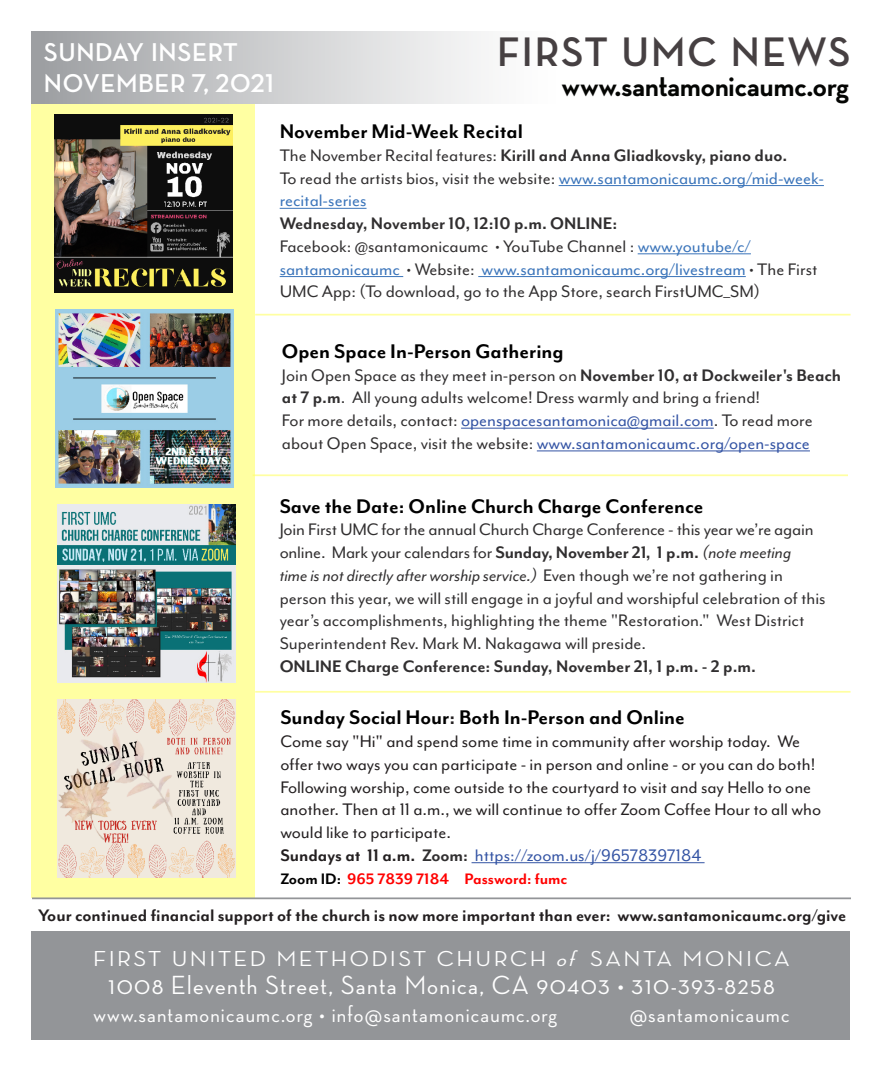
<style>
.page{position:relative;width:882px;height:1071px;background:#fff}
.page>*{position:absolute;margin:0;border:0;box-sizing:border-box;transform-origin:0 0}
.t1{font:700 42px "Neutra Disp";letter-spacing:.05em;color:#464042}
.t2{font:700 33.25px "Neutra Disp";color:#040503}
.t3{font:500 26.78px "Neutra Disp";letter-spacing:.05em;color:#fff}
.t4{font:700 26.25px "Neutra Disp";letter-spacing:.025em;color:#fff}
.t5{font:500 23.62px "Neutra Disp";letter-spacing:.05em;color:#fff}
.t6{font:700 22.75px "Mr Eaves Mod OT";color:#000}
.t7{font:500 22.05px "Neutra Disp";letter-spacing:.1em;color:#fff;scale:1.11 1}
.t8{font:19.25px/22.8px "Mr Eaves Mod OT";color:#312f30}
.t9{font:19.25px/22.8px "Mr Eaves Mod OT";color:#231f20}
.t10{font:700 19.25px "Mr Eaves Mod OT";color:#312f30}
.t11{font:700 19.25px "Mr Eaves Mod OT";color:#231f20}
.t12{font:19.25px/22.8px "Mr Eaves Mod OT";color:#3a74ba}
.t13{font:19.25px "Mr Eaves Mod OT";color:#3454a4}
.t14{font:700 17.5px "Mr Eaves Mod OT";color:#f00}
.s1{font-weight:400}
.s2{color:#312f30}
.s3{color:#3a74ba}
.s4{font-weight:700}
.s5{color:#3454a4}
.s6{font-style:italic}
.s7{color:#231f20}
.s8{font-weight:700;color:#231f20}
.s9{font-weight:700;color:#312f30}
.s10{color:#000}
</style>
<div class="page">
<hr style="left:559px;top:185px;width:265px;height:1px;background:#3a74ba">
<hr style="left:280px;top:208px;width:87px;height:1px;background:#3a74ba">
<hr style="left:638px;top:254px;width:113px;height:1px;background:#3a74ba">
<hr style="left:280px;top:276px;width:123px;height:1px;background:#3a74ba">
<hr style="left:478px;top:276px;width:268px;height:1px;background:#3a74ba">
<div style="left:32px;top:104px;width:223px;height:793px;background:#ffffa2"></div>
<div style="left:32px;top:931px;width:818px;height:109px;background:#939598"></div>
<div style="left:32px;top:32px;width:742px;height:72px;background:linear-gradient(to right,#a8aaad,#fff)"></div>
<hr style="left:32px;top:897px;width:819px;height:2px;background:#939598">
<hr style="left:253px;top:474px;width:595px;height:2px;background:#ffff6e">
<img style="left:56px;top:310px;width:177px;height:177px">
<hr style="left:461px;top:428px;width:253px;height:1px;background:#3454a4">
<hr style="left:537px;top:451px;width:273px;height:1px;background:#3454a4">
<hr style="left:255px;top:314px;width:596px;height:2px;background:#ffff6e">
<hr style="left:472px;top:862px;width:233px;height:1px;background:#3454a4">
<img style="left:58px;top:505px;width:178px;height:178px">
<hr style="left:255px;top:691px;width:596px;height:2px;background:#ffff6e">
<img style="left:58px;top:700px;width:178px;height:178px">
<img style="left:54px;top:114px;width:178px;height:178px">
<p class="t4" style="left:44px;top:37px;width:195px">SUNDAY INSERT</p>
<p class="t4" style="left:44px;top:69px;width:231px">NOVEMBER 7, 2021</p>
<p class="t1" style="left:497px;top:28px;width:355px">FIRST UMC NEWS</p>
<p class="t2" style="left:562px;top:66px;width:289px">www.santamonicaumc.org</p>
<p class="t6" style="left:280px;top:119px;width:245px">November Mid-Week Recital</p>
<p class="t10" style="left:280px;top:145px;width:509px"><span class="s1">The November Recital features:</span> Kirill and Anna Gliadkovsky, piano duo.</p>
<p class="t12" style="left:280px;top:166px;width:546px"><span class="s2">To read the artists bios, visit the website:</span> www.santamonicaumc.org/mid-week&shy;recital-series</p>
<p class="t10" style="left:280px;top:213px;width:339px">Wednesday, November 10, 12:10 p.m. ONLINE:</p>
<p class="t8" style="left:280px;top:235px;width:539px">Facebook: @santamonicaumc • YouTube Channel : <span class="s3">www.youtube/c/ santamonicaumc</span> • Website: <span class="s3">www.santamonicaumc.org/livestream</span> • The First<br>UMC App: (To download, go to the App Store, search FirstUMC_SM)</p>
<p class="t6" style="left:282px;top:339px;width:283px">Open Space In-Person Gathering</p>
<p class="t8" style="left:282px;top:363px;width:561px">Join Open Space as they meet in-person on <span class="s4">November 10, at Dockweiler's Beach at 7 p.m</span>. All young adults welcome! Dress warmly and bring a friend!</p>
<p class="t8" style="left:282px;top:409px;width:532px">For more details, contact: <span class="s5">openspacesantamonica@gmail.com</span>. To read more about Open Space, visit the website: <span class="s5">www.santamonicaumc.org/open-space</span></p>
<p class="t6" style="left:280px;top:494px;width:425px">Save the Date: Online Church Charge Conference</p>
<p class="t8" style="left:280px;top:518px;width:548px">Join First UMC for the annual Church Charge Conference - this year we’re again online. Mark your calendars for <span class="s4">Sunday, November 21, 1 p.m.</span> <span class="s6">(note meeting<br>time is not directly after worship service.)</span> Even though we’re not gathering in person this year, we will still engage in a joyful and worshipful celebration of this year’s accomplishments, highlighting the theme "Restoration." West District Superintendent Rev. Mark M. Nakagawa will preside.</p>
<p class="t10" style="left:280px;top:656px;width:478px">ONLINE Charge Conference: Sunday, November 21, 1 p.m. - 2 p.m.</p>
<p class="t6" style="left:280px;top:705px;width:406px">Sunday Social Hour<span class="s7">:</span> Both In-Person and Online</p>
<p class="t9" style="left:280px;top:730px;width:542px">Come say "Hi" and spend some time in community after worship today. We offer two ways you can participate - in person and online - or you can do both!<br>Following worship, come outside to the courtyard to visit and say Hello to one another. Then at 11 a.m., we will continue to offer Zoom Coffee Hour to all who would like to participate.</p>
<p class="t13" style="left:280px;top:844px;width:422px"><span class="s8">Sundays at 11 a.m.</span> <span class="s9">Zoom:</span> https://zoom.us/j/96578397184</p>
<p class="t14" style="left:280px;top:869px;width:289px"><span class="s10">Zoom ID:</span> 965 7839 7184 Password: fumc</p>
<p class="t11" style="left:38px;top:904px;width:810px">Your continued financial support of the church is now more important than ever: www.santamonicaumc.org/give</p>
<p class="t7" style="left:93px;top:946px;width:629px">FIRST UNITED METHODIST CHURCH <span class="s6">of</span> SANTA MONICA</p>
<p class="t3" style="left:108px;top:970px;width:668px">1008 Eleventh Street, Santa Monica, CA 90403 • 310-393-8258</p>
<p class="t5" style="left:93px;top:1001px;width:465px">www.santamonicaumc.org • info@santamonicaumc.org</p>
<p class="t5" style="left:630px;top:1001px;width:161px">@santamonicaumc</p>
</div>
